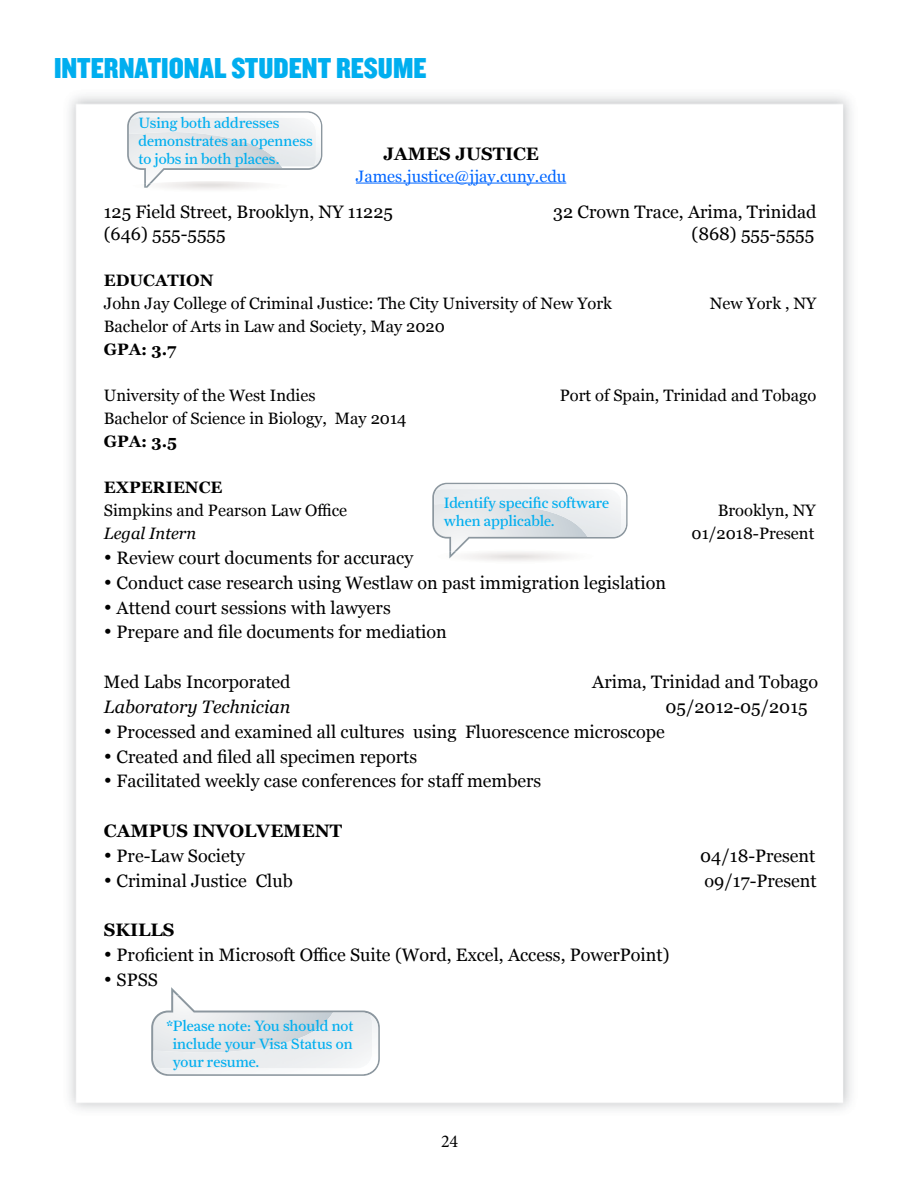
<style>
.page{position:relative;width:918px;height:1188px;background:#fff}
.page>*{position:absolute;margin:0;border:0;box-sizing:border-box;transform-origin:0 0}
.t1{font:30px "Knockout 70 Full Welterwt";color:#00aeef}
.t2{font:18px "Georgia";color:#000}
.t3{font:700 18px "Georgia";color:#000}
.t4{font:italic 18px "Georgia";color:#000}
.t5{font:18px "Minion Pro";color:#000}
.t6{font:16.5px "Georgia";color:#000}
.t7{font:700 16.5px "Georgia";color:#000}
.t8{font:16.5px "Georgia";color:#06f}
.t9{font:italic 16.5px "Georgia";color:#000}
.t10{font:15px/18px "Farnham Text";color:#00aeef}
</style>
<div class="page">
<hr style="left:356px;top:183px;width:210px;height:1px;background:#06f">
<svg style="left:432px;top:483px;width:196px;height:76px"></svg>
<img style="left:436px;top:484px;width:190px;height:50px">
<img style="left:623px;top:489px;width:3px;height:37px">
<svg style="left:127px;top:111px;width:195px;height:77px"></svg>
<img style="left:131px;top:113px;width:190px;height:51px">
<img style="left:318px;top:118px;width:3px;height:37px">
<svg style="left:151px;top:987px;width:229px;height:89px"></svg>
<img style="left:156px;top:1016px;width:222px;height:58px">
<img style="left:375px;top:1025px;width:3px;height:43px">
<h1 class="t1" style="left:54px;top:49px;width:374px">INTERNATIONAL STUDENT RESUME</h1>
<p class="t10" style="left:139px;top:113px;width:176px">Using both addresses demonstrates an openness to jobs in both places.</p>
<p class="t3" style="left:383px;top:140px;width:157px">JAMES JUSTICE</p>
<p class="t8" style="left:356px;top:164px;width:212px">James.justice@jjay.cuny.edu</p>
<p class="t2" style="left:104px;top:199px;width:291px">125 Field Street, Brooklyn, NY 11225</p>
<p class="t2" style="left:553px;top:199px;width:265px">32 Crown Trace, Arima, Trinidad</p>
<p class="t2" style="left:104px;top:220px;width:123px">(646) 555-5555</p>
<p class="t2" style="left:692px;top:220px;width:124px">(868) 555-5555</p>
<p class="t7" style="left:104px;top:267px;width:111px">EDUCATION</p>
<p class="t6" style="left:104px;top:291px;width:510px">John Jay College of Criminal Justice: The City University of New York</p>
<p class="t6" style="left:710px;top:291px;width:108px">New York , NY</p>
<p class="t6" style="left:104px;top:314px;width:342px">Bachelor of Arts in Law and Society, May 2020</p>
<p class="t7" style="left:104px;top:337px;width:74px">GPA: 3.7</p>
<p class="t6" style="left:104px;top:383px;width:213px">University of the West Indies</p>
<p class="t6" style="left:560px;top:383px;width:258px">Port of Spain, Trinidad and Tobago</p>
<p class="t6" style="left:104px;top:406px;width:304px">Bachelor of Science in Biology, May 2014</p>
<p class="t7" style="left:104px;top:429px;width:75px">GPA: 3.5</p>
<p class="t7" style="left:104px;top:475px;width:120px">EXPERIENCE</p>
<p class="t6" style="left:104px;top:498px;width:245px">Simpkins and Pearson Law Office</p>
<p class="t6" style="left:718px;top:498px;width:100px">Brooklyn, NY</p>
<p class="t9" style="left:104px;top:521px;width:94px">Legal Intern</p>
<p class="t6" style="left:692px;top:521px;width:124px">01/2018-Present</p>
<p class="t2" style="left:104px;top:545px;width:311px">• Review court documents for accuracy</p>
<p class="t2" style="left:104px;top:569px;width:564px">• Conduct case research using Westlaw on past immigration legislation</p>
<p class="t2" style="left:104px;top:594px;width:288px">• Attend court sessions with lawyers</p>
<p class="t2" style="left:104px;top:619px;width:345px">• Prepare and file documents for mediation</p>
<p class="t2" style="left:104px;top:669px;width:188px">Med Labs Incorporated</p>
<p class="t2" style="left:592px;top:669px;width:227px">Arima, Trinidad and Tobago</p>
<p class="t4" style="left:104px;top:694px;width:188px">Laboratory Technician</p>
<p class="t2" style="left:666px;top:694px;width:144px">05/2012-05/2015</p>
<p class="t2" style="left:104px;top:718px;width:562px">• Processed and examined all cultures using Fluorescence microscope</p>
<p class="t2" style="left:104px;top:743px;width:315px">• Created and filed all specimen reports</p>
<p class="t2" style="left:104px;top:768px;width:439px">• Facilitated weekly case conferences for staff members</p>
<p class="t3" style="left:104px;top:817px;width:240px">CAMPUS INVOLVEMENT</p>
<p class="t2" style="left:104px;top:843px;width:143px">• Pre-Law Society</p>
<p class="t2" style="left:700px;top:843px;width:117px">04/18-Present</p>
<p class="t2" style="left:104px;top:867px;width:190px">• Criminal Justice Club</p>
<p class="t2" style="left:705px;top:867px;width:114px">o9/17-Present</p>
<p class="t3" style="left:104px;top:917px;width:72px">SKILLS</p>
<p class="t2" style="left:104px;top:942px;width:567px">• Proficient in Microsoft Office Suite (Word, Excel, Access, PowerPoint)</p>
<p class="t2" style="left:104px;top:967px;width:56px">• SPSS</p>
<p class="t10" style="left:444px;top:494px;width:167px">Identify specific software when applicable.</p>
<p class="t10" style="left:173px;top:1017px;width:182px;text-align:justify;text-indent:-6px">*Please note: You should not include your Visa Status on your resume.</p>
<p class="t5" style="left:441px;top:1129px;width:19px">24</p>
</div>
